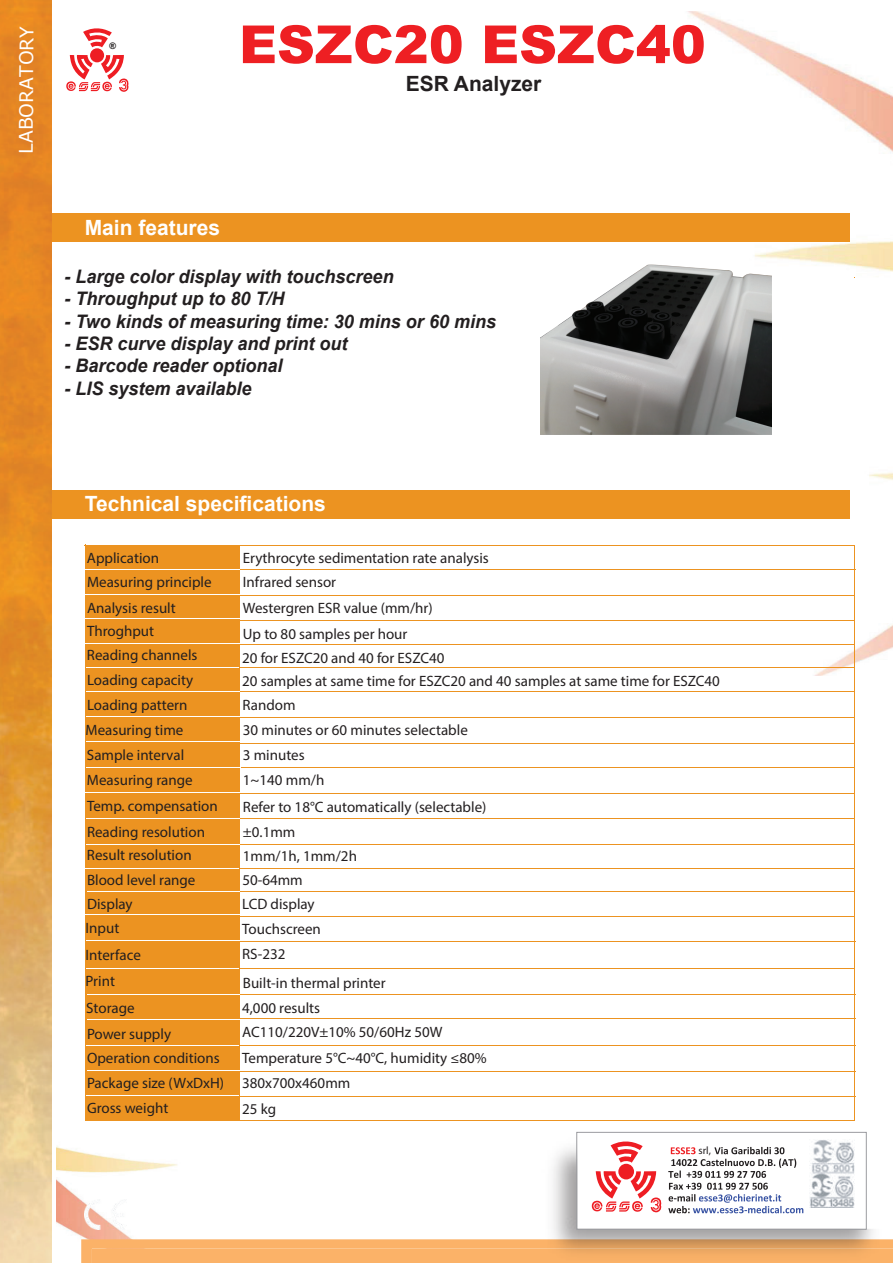
<style>
.page{position:relative;width:893px;height:1263px;background:#fff}
.page>*{position:absolute;margin:0;border:0;box-sizing:border-box;transform-origin:0 0}
.t1{font:900 52.5px "Arial";color:#ee1f23}
.t2{font:700 21px "Arial";color:#fff}
.t3{font:700 21px "Arial";color:#231f20}
.t4{font:18.75px "Myriad Pro";color:#fff}
.t5{font:18.75px "Verdana";letter-spacing:-.01em;color:#fff}
.t6{font:italic 700 18.6px "Arial";color:#231f20}
.t7{font:15px/26.4px "Myriad Pro";color:#231f20}
.t8{font:10.65px "Myriad Pro";color:#231f20}
.t9{font:900 9px "Arial";color:#231f20}
</style>
<div class="page">
<div style="left:86px;top:546px;width:154px;height:574px;background:#ec9321"></div>
<img style="left:643px;top:11px;width:250px;height:261px">
<img style="left:777px;top:472px;width:116px;height:203px">
<div style="left:2px;top:214px;width:848px;height:28px;background:#ec9321"></div>
<img style="left:56px;top:1146px;width:121px;height:93px">
<div style="left:2px;top:490px;width:848px;height:28px;background:#ec9321"></div>
<div style="left:90px;top:48px;width:14px;height:14px;background:#ee1d23;border-radius:50%"></div>
<svg style="left:83px;top:28px;width:29px;height:19px"></svg>
<svg style="left:66px;top:55px;width:63px;height:37px"></svg>
<img style="left:0;top:0;width:52px;height:1263px">
<svg style="left:81px;top:1239px;width:812px;height:24px;background:#fbb570"></svg>
<div style="left:92px;top:1249px;width:801px;height:14px;background:#fbb268"></div>
<img style="left:84px;top:1199px;width:42px;height:30px">
<hr style="left:85px;top:545px;width:770px;height:1px;background:#ec9321">
<hr style="left:240px;top:620px;width:614px;height:1px;background:#ec9321">
<hr style="left:85px;top:667px;width:253px;height:1px;background:#fff">
<hr style="left:239px;top:667px;width:616px;height:1px;background:#ec9321">
<hr style="left:86px;top:691px;width:253px;height:1px;background:#fff">
<hr style="left:240px;top:691px;width:615px;height:1px;background:#ec9321">
<hr style="left:86px;top:716px;width:253px;height:1px;background:#fff">
<hr style="left:239px;top:718px;width:616px;height:1px;background:#ec9321">
<hr style="left:85px;top:742px;width:253px;height:1px;background:#fff">
<hr style="left:239px;top:743px;width:616px;height:1px;background:#ec9321">
<hr style="left:240px;top:793px;width:614px;height:1px;background:#ec9321">
<hr style="left:854px;top:545px;width:1px;height:576px;background:#ec9321">
<hr style="left:85px;top:544px;width:1px;height:576px;background:#ec9321">
<hr style="left:85px;top:868px;width:253px;height:1px;background:#fff">
<hr style="left:239px;top:868px;width:616px;height:1px;background:#ec9321">
<hr style="left:239px;top:916px;width:616px;height:1px;background:#ec9321">
<hr style="left:85px;top:569px;width:253px;height:1px;background:#fff">
<hr style="left:239px;top:595px;width:616px;height:1px;background:#ec9321">
<hr style="left:87px;top:891px;width:253px;height:1px;background:#fff">
<hr style="left:240px;top:942px;width:615px;height:1px;background:#ec9321">
<hr style="left:240px;top:891px;width:615px;height:1px;background:#ec9321">
<hr style="left:85px;top:914px;width:253px;height:1px;background:#fff">
<hr style="left:86px;top:941px;width:154px;height:1px;background:#fff">
<hr style="left:86px;top:968px;width:153px;height:1px;background:#fff">
<hr style="left:239px;top:968px;width:616px;height:1px;background:#ec9321">
<hr style="left:240px;top:570px;width:615px;height:1px;background:#ec9321">
<img style="left:537px;top:1140px;width:352px;height:113px">
<div style="left:576px;top:1132px;width:291px;height:98px;border:1px solid #9b9ca0"></div>
<svg style="left:668px;top:1140px;width:143px;height:73px"></svg>
<hr style="left:85px;top:595px;width:154px;height:1px;background:#fff">
<hr style="left:85px;top:619px;width:155px;height:1px;background:#fff">
<hr style="left:85px;top:643px;width:155px;height:1px;background:#fff">
<hr style="left:240px;top:645px;width:614px;height:1px;background:#ec9321">
<hr style="left:241px;top:767px;width:614px;height:1px;background:#ec9321">
<hr style="left:86px;top:767px;width:154px;height:1px;background:#fff">
<hr style="left:85px;top:792px;width:155px;height:1px;background:#fff">
<hr style="left:86px;top:818px;width:154px;height:1px;background:#fff">
<hr style="left:86px;top:844px;width:154px;height:1px;background:#fff">
<hr style="left:241px;top:818px;width:614px;height:1px;background:#ec9321">
<hr style="left:241px;top:844px;width:614px;height:1px;background:#ec9321">
<img style="left:540px;top:261px;width:232px;height:174px">
<hr style="left:87px;top:994px;width:153px;height:1px;background:#fff">
<hr style="left:87px;top:1019px;width:153px;height:1px;background:#fff">
<hr style="left:86px;top:1045px;width:153px;height:1px;background:#fff">
<hr style="left:87px;top:1070px;width:153px;height:1px;background:#fff">
<hr style="left:86px;top:1095px;width:153px;height:1px;background:#fff">
<hr style="left:240px;top:994px;width:616px;height:1px;background:#ec9321">
<hr style="left:240px;top:1019px;width:616px;height:1px;background:#ec9321">
<hr style="left:240px;top:1045px;width:616px;height:1px;background:#ec9321">
<hr style="left:240px;top:1071px;width:616px;height:1px;background:#ec9321">
<hr style="left:240px;top:1096px;width:616px;height:1px;background:#ec9321">
<hr style="left:86px;top:1120px;width:769px;height:1px;background:#ec9321">
<p class="t5" style="left:13px;top:154px;width:129px;rotate:-90deg">LABORATORY</p>
<p class="t4" style="left:14px;top:242px;width:183px;rotate:-90deg">OPHTALMOLOGY / ENT</p>
<p class="t9" style="left:109px;top:40px;width:9px">®</p>
<h1 class="t1" style="left:239px;top:6px;width:468px">ESZC20 ESZC40</h1>
<h2 class="t3" style="left:406px;top:69px;width:137px">ESR Analyzer</h2>
<h2 class="t2" style="left:85px;top:213px;width:137px">Main features</h2>
<p class="t6" style="left:64px;top:264px;width:331px">- Large color display with touchscreen</p>
<p class="t6" style="left:64px;top:286px;width:221px">- Throughput up to 80 T/H</p>
<p class="t6" style="left:64px;top:309px;width:433px">- Two kinds of measuring time: 30 mins or 60 mins</p>
<p class="t6" style="left:64px;top:331px;width:285px">- ESR curve display and print out</p>
<p class="t6" style="left:64px;top:354px;width:220px">- Barcode reader optional</p>
<p class="t6" style="left:64px;top:376px;width:189px">- LIS system available</p>
<h2 class="t2" style="left:85px;top:489px;width:243px">Technical specifications</h2>
<p class="t7" style="left:87px;top:545px;width:74px">Application</p>
<p class="t7" style="left:87px;top:594px;width:90px">Analysis result</p>
<p class="t7" style="left:87px;top:569px;width:126px">Measuring principle</p>
<p class="t7" style="left:87px;top:618px;width:112px;line-height:24px">Throghput<br>Reading channels</p>
<p class="t7" style="left:85px;top:667px;width:109px;line-height:24.9px">Loading capacity<br>Loading pattern<br>Measuring time</p>
<p class="t7" style="left:87px;top:767px;width:107px">Measuring range</p>
<p class="t7" style="left:87px;top:741px;width:99px">Sample interval</p>
<p class="t7" style="left:87px;top:792px;width:132px">Temp. compensation<br>Reading resolution</p>
<p class="t7" style="left:87px;top:842px;width:106px">Result resolution</p>
<p class="t7" style="left:87px;top:869px;width:110px;line-height:23.1px">Blood level range<br>Display</p>
<p class="t7" style="left:86px;top:915px;width:57px">Input<br>Interface</p>
<p class="t7" style="left:86px;top:968px;width:87px">Print<br>Storage<br>Power supply</p>
<p class="t7" style="left:87px;top:1045px;width:139px;line-height:25.3px">Operation conditions<br>Package size (WxDxH)<br>Gross weight</p>
<p class="t7" style="left:243px;top:544px;width:247px">Erythrocyte sedimentation rate analysis</p>
<p class="t7" style="left:243px;top:569px;width:191px;line-height:26px">Infrared sensor<br>Westergren ESR value (mm/hr)<br>Up to 80 samples per hour</p>
<p class="t7" style="left:242px;top:646px;width:479px;line-height:22.8px">20 for ESZC20 and 40 for ESZC40<br>20 samples at same time for ESZC20 and 40 samples at same time for ESZC40</p>
<p class="t7" style="left:243px;top:692px;width:55px">Random</p>
<p class="t7" style="left:243px;top:717px;width:226px;line-height:25px">30 minutes or 60 minutes selectable<br>3 minutes<br>1~140 mm/h</p>
<p class="t7" style="left:243px;top:795px;width:245px;line-height:24.5px">Refer to 18°C automatically (selectable) ±0.1mm<br>1mm/1h, 1mm/2h</p>
<p class="t7" style="left:242px;top:869px;width:74px;line-height:23.1px">50-64mm<br>LCD display</p>
<p class="t7" style="left:242px;top:915px;width:80px;line-height:25.8px">Touchscreen<br>RS-232</p>
<p class="t7" style="left:242px;top:970px;width:202px;line-height:24.6px">Built-in thermal printer<br>4,000 results<br>AC110/220V±10% 50/60Hz 50W</p>
<p class="t7" style="left:242px;top:1045px;width:246px;line-height:25.3px">Temperature 5°C~40°C, humidity ≤80%<br>380x700x460mm<br>25 kg</p>
<p class="t8" style="left:698px;top:1144px;width:14px">srl,</p>
</div>
